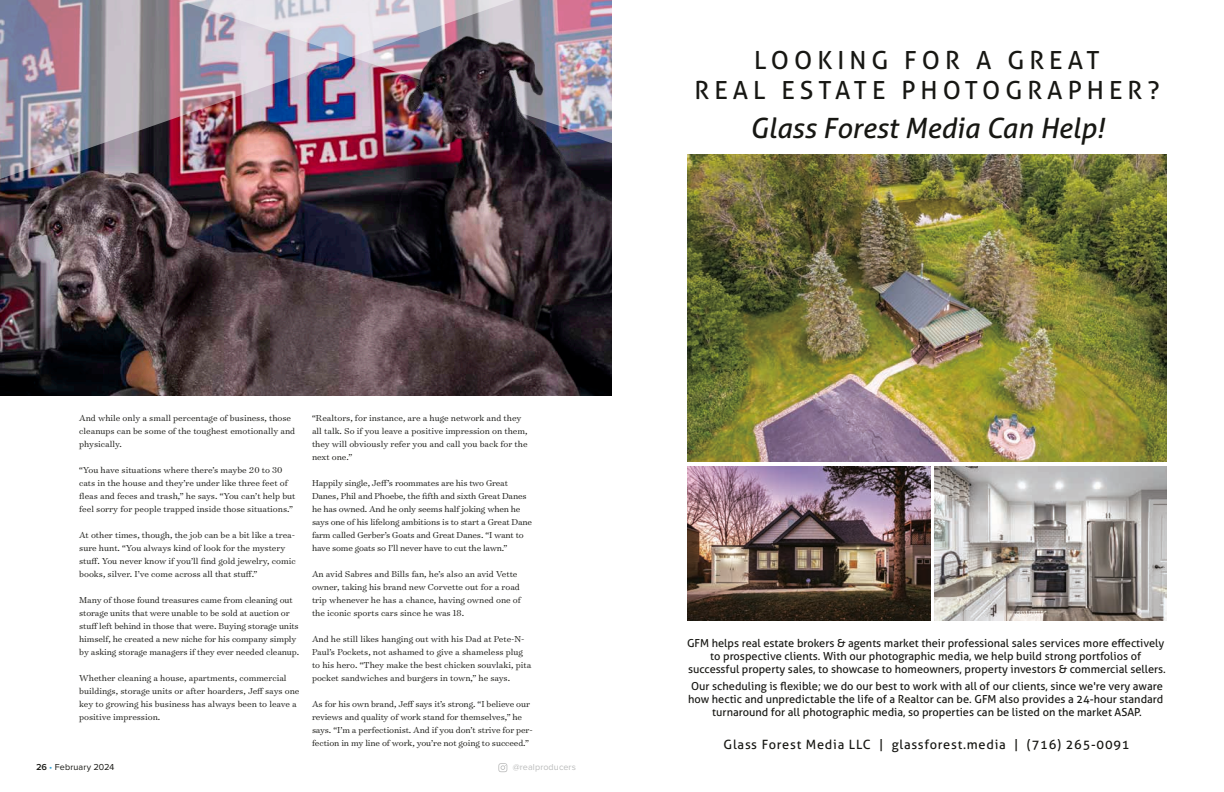
<style>
.page{position:relative;width:1224px;height:792px;background:#fff}
.page>*{position:absolute;margin:0;border:0;box-sizing:border-box;transform-origin:0 0}
.t1{font:italic 28px "Aller";color:#171713}
.t2{font:25px/30px "Aller";letter-spacing:.2em;color:#171713;text-align:center}
.t3{font:12.8px "Aller";letter-spacing:.06em;color:#171713}
.t4{font:11.1px/12.9px "Aller";color:#171713;text-align:center}
.t5{font:300 9.8px/13px "Surveyor Text";letter-spacing:-.01em;color:#171713}
.t6{font:9px "Proxima Nova";letter-spacing:.01em;color:#171713}
.t7{font:9px "Proxima Nova";letter-spacing:.01em;color:#bbbcbc}
.s1{font-weight:600}
.s2{color:#31a5d9}
</style>
<div class="page">
<svg style="left:498px;top:763px;width:9px;height:9px"></svg>
<img style="left:687px;top:466px;width:243px;height:154px">
<img style="left:687px;top:154px;width:480px;height:308px">
<img style="left:935px;top:466px;width:232px;height:154px">
<img style="left:0;top:185px;width:372px;height:211px">
<img style="left:0;top:0;width:612px;height:185px">
<img style="left:372px;top:24px;width:240px;height:372px">
<p class="t5" style="left:79px;top:411px;width:218px">And while only a small percentage of business, those cleanups can be some of the toughest emotionally and physically.</p>
<p class="t5" style="left:79px;top:463px;width:218px">“You have situations where there’s maybe 20 to 30 cats in the house and they’re under like three feet of fleas and feces and trash,” he says. “You can’t help but feel sorry for people trapped inside those situations.”</p>
<p class="t5" style="left:79px;top:528px;width:218px">At other times, though, the job can be a bit like a trea&shy;sure hunt. “You always kind of look for the mystery stuff. You never know if you’ll find gold jewelry, comic books, silver. I’ve come across all that stuff.”</p>
<p class="t5" style="left:79px;top:593px;width:222px">Many of those found treasures came from cleaning out storage units that were unable to be sold at auction or stuff left behind in those that were. Buying storage units himself, he created a new niche for his company simply by asking storage managers if they ever needed cleanup.</p>
<p class="t5" style="left:79px;top:671px;width:222px">Whether cleaning a house, apartments, commercial buildings, storage units or after hoarders, Jeff says one key to growing his business has always been to leave a positive impression.</p>
<p class="t5" style="left:312px;top:411px;width:217px">“Realtors, for instance, are a huge network and they all talk. So if you leave a positive impression on them, they will obviously refer you and call you back for the next one.”</p>
<p class="t5" style="left:312px;top:476px;width:222px">Happily single, Jeff’s roommates are his two Great Danes, Phil and Phoebe, the fifth and sixth Great Danes he has owned. And he only seems half joking when he says one of his lifelong ambitions is to start a Great Dane farm called Gerber’s Goats and Great Danes. “I want to have some goats so I’ll never have to cut the lawn.”</p>
<p class="t5" style="left:312px;top:567px;width:210px">An avid Sabres and Bills fan, he’s also an avid Vette owner, taking his brand new Corvette out for a road trip whenever he has a chance, having owned one of the iconic sports cars since he was 18.</p>
<p class="t5" style="left:312px;top:632px;width:221px">And he still likes hanging out with his Dad at Pete-N-Paul’s Pockets, not ashamed to give a shameless plug to his hero. “They make the best chicken souvlaki, pita pocket sandwiches and burgers in town,” he says.</p>
<p class="t5" style="left:312px;top:697px;width:222px">As for his own brand, Jeff says it’s strong. “I believe our reviews and quality of work stand for themselves,” he says. “I’m a perfectionist. And if you don’t strive for per&shy;fection in my line of work, you’re not going to succeed.”</p>
<p class="t6" style="left:36px;top:762px;width:80px"><span class="s1">26</span> <span class="s2">•</span> February 2024</p>
<p class="t7" style="left:513px;top:762px;width:65px">@realproducers</p>
<h2 class="t2" style="left:694px;top:45px;width:467px">LOOKING FOR A GREAT<br>REAL ESTATE PHOTOGRAPHER?</h2>
<h1 class="t1" style="left:750px;top:111px;width:356px">Glass Forest Media Can Help!</h1>
<p class="t4" style="left:687px;top:636px;width:480px">GFM helps real estate brokers &amp; agents market their professional sales services more effectively to prospective clients. With our photographic media, we help build strong portfolios of successful property sales, to showcase to homeowners, property investors &amp; commercial sellers.</p>
<p class="t4" style="left:688px;top:680px;width:477px">Our scheduling is flexible; we do our best to work with all of our clients, since we're very aware how hectic and unpredictable the life of a Realtor can be. GFM also provides a 24-hour standard turnaround for all photographic media, so properties can be listed on the market ASAP.</p>
<h3 class="t3" style="left:724px;top:736px;width:408px">Glass Forest Media LLC | glassforest.media | (716) 265-0091</h3>
</div>
